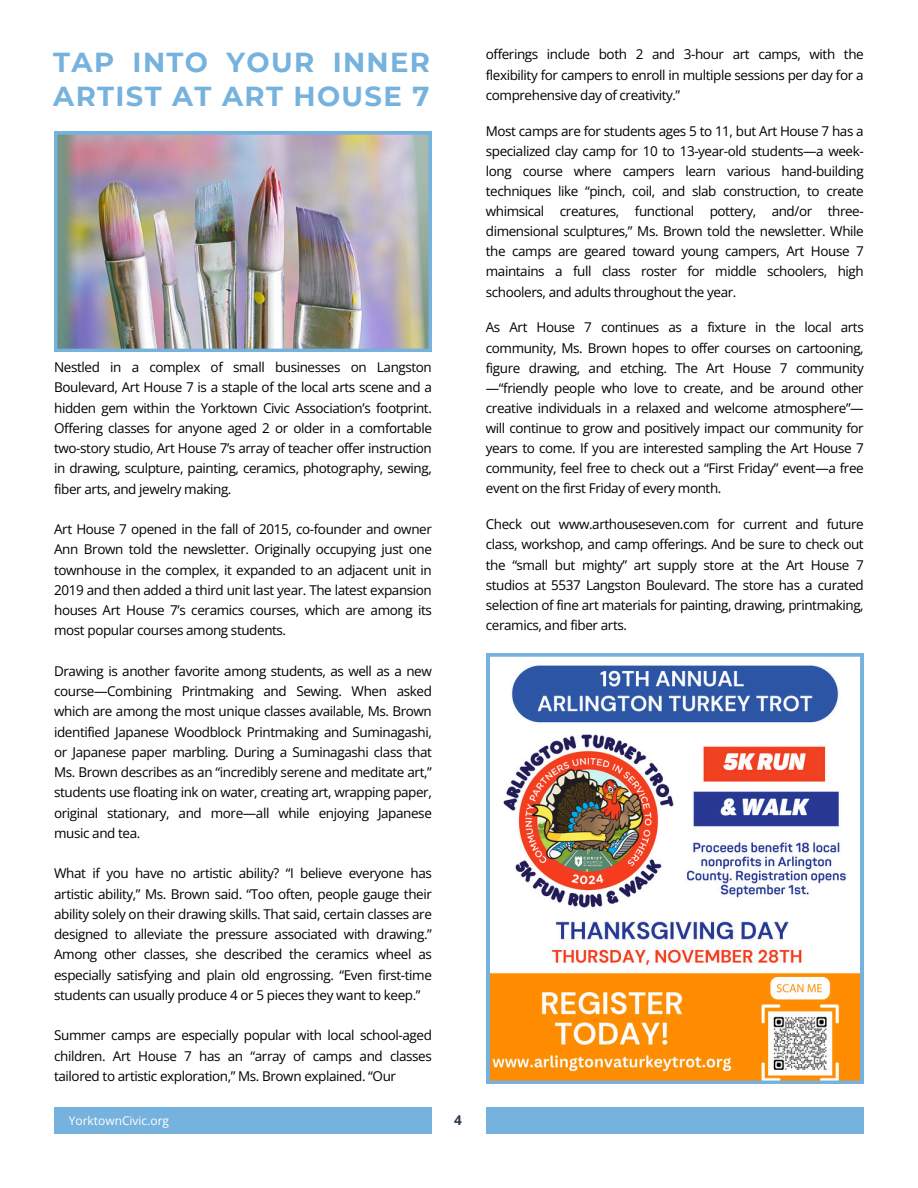
<style>
.page{position:relative;width:918px;height:1188px;background:#fff}
.page>*{position:absolute;margin:0;border:0;box-sizing:border-box;transform-origin:0 0}
.t1{font:700 27.45px/33.8px "Montserrat";letter-spacing:.05em;color:#75b2dd}
.t2{font:13.5px/20.2px "Open Sans";letter-spacing:-.03em;color:#000;text-align:justify}
.t3{font:700 13.5px "Open Sans";color:#2e3a54}
.t4{font:12px "Open Sans";color:#fff}
</style>
<div class="page">
<div style="left:54px;top:1108px;width:378px;height:26px;background:#75b2dd"></div>
<div style="left:486px;top:1108px;width:378px;height:26px;background:#75b2dd"></div>
<svg style="left:487px;top:653px;width:376px;height:431px"></svg>
<img style="left:54px;top:131px;width:378px;height:221px">
<h2 class="t1" style="left:53px;top:45px;width:378px">TAP INTO YOUR INNER<br>ARTIST AT ART HOUSE 7</h2>
<h2 class="t2" style="left:54px;top:357px;width:379px">Nestled in a complex of small businesses on Langston Boulevard, Art House 7 is a staple of the local arts scene and a hidden gem within the Yorktown Civic Association’s footprint.<br>Offering classes for anyone aged 2 or older in a comfortable two-story studio, Art House 7’s array of teacher offer instruction in drawing, sculpture, painting, ceramics, photography, sewing, fiber arts, and jewelry making.</h2>
<h2 class="t2" style="left:54px;top:519px;width:379px">Art House 7 opened in the fall of 2015, co-founder and owner Ann Brown told the newsletter. Originally occupying just one townhouse in the complex, it expanded to an adjacent unit in 2019 and then added a third unit last year. The latest expansion houses Art House 7’s ceramics courses, which are among its most popular courses among students.</h2>
<h2 class="t2" style="left:54px;top:661px;width:379px">Drawing is another favorite among students, as well as a new course—Combining Printmaking and Sewing. When asked which are among the most unique classes available, Ms. Brown identified Japanese Woodblock Printmaking and Suminagashi, or Japanese paper marbling. During a Suminagashi class that Ms. Brown describes as an “incredibly serene and meditate art,” students use floating ink on water, creating art, wrapping paper, original stationary, and more—all while enjoying Japanese music and tea.</h2>
<h2 class="t2" style="left:54px;top:863px;width:379px">What if you have no artistic ability? “I believe everyone has artistic ability,” Ms. Brown said. “Too often, people gauge their ability solely on their drawing skills. That said, certain classes are designed to alleviate the pressure associated with drawing.” Among other classes, she described the ceramics wheel as especially satisfying and plain old engrossing. “Even first-time students can usually produce 4 or 5 pieces they want to keep.”</h2>
<h2 class="t2" style="left:54px;top:1025px;width:379px">Summer camps are especially popular with local school-aged children. Art House 7 has an “array of camps and classes tailored to artistic exploration,” Ms. Brown explained. “Our</h2>
<h1 class="t4" style="left:69px;top:1112px;width:102px">YorktownCivic.org</h1>
<p class="t3" style="left:454px;top:1111px;width:9px">4</p>
<h2 class="t2" style="left:486px;top:44px;width:379px">offerings include both 2 and 3-hour art camps, with the flexibility for campers to enroll in multiple sessions per day for a comprehensive day of creativity.”</h2>
<h2 class="t2" style="left:486px;top:120px;width:379px">Most camps are for students ages 5 to 11, but Art House 7 has a specialized clay camp for 10 to 13-year-old students—a week&shy;long course where campers learn various hand-building techniques like “pinch, coil, and slab construction, to create whimsical creatures, functional pottery, and/or three&shy;dimensional sculptures,” Ms. Brown told the newsletter. While the camps are geared toward young campers, Art House 7 maintains a full class roster for middle schoolers, high schoolers, and adults throughout the year.</h2>
<h2 class="t2" style="left:486px;top:317px;width:379px">As Art House 7 continues as a fixture in the local arts community, Ms. Brown hopes to offer courses on cartooning, figure drawing, and etching. The Art House 7 community —“friendly people who love to create, and be around other creative individuals in a relaxed and welcome atmosphere”— will continue to grow and positively impact our community for years to come. If you are interested sampling the Art House 7 community, feel free to check out a “First Friday” event—a free event on the first Friday of every month.</h2>
<p class="t2" style="left:486px;top:514px;width:379px">Check out www.arthouseseven.com for current and future class, workshop, and camp offerings. And be sure to check out the “small but mighty” art supply store at the Art House 7 studios at 5537 Langston Boulevard. The store has a curated selection of fine art materials for painting, drawing, printmaking, ceramics, and fiber arts.</p>
</div>
